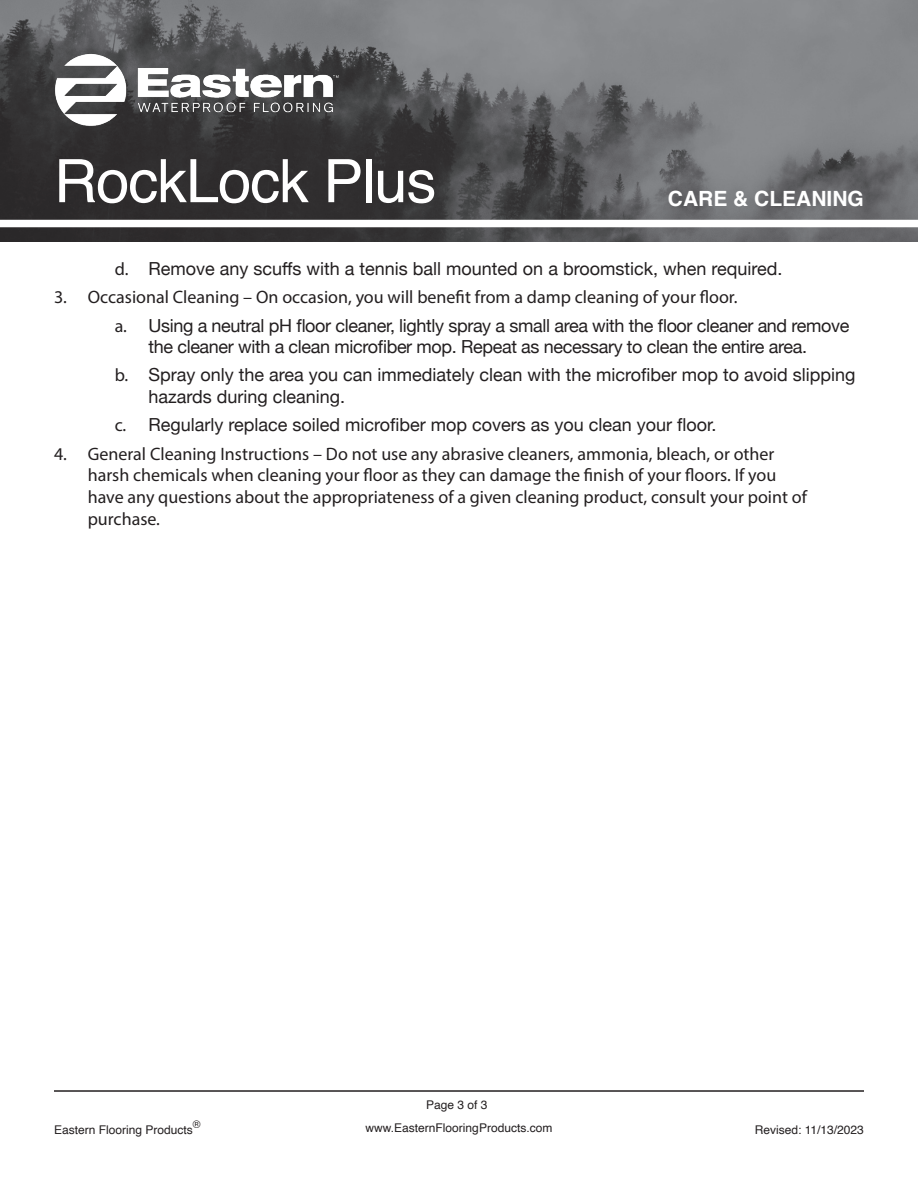
<style>
.page{position:relative;width:918px;height:1188px;background:#fff}
.page>*{position:absolute;margin:0;border:0;box-sizing:border-box;transform-origin:0 0}
.t1{font:60px "Helvetica";letter-spacing:-.02em;color:#fff}
.t2{font:700 21px "Helvetica";color:#fff}
.t3{font:18px/21.6px "Myriad Pro";color:#231f20}
.t4{font:18px/21.6px "Helvetica Neue";color:#231f20}
.t5{font:18px/21.6px "Helvetica Neue";letter-spacing:-.02em;color:#231f20;text-align:center}
.t6{font:12px "Helvetica";color:#231f20}
.t7{font:10.5px "Helvetica";color:#231f20}
.s1{font-family:"Myriad Pro"}
</style>
<div class="page">
<img style="left:0;top:0;width:918px;height:242px">
<img style="left:24px;top:24px;width:340px;height:133px">
<div style="left:0;top:220px;width:918px;height:7px;background:#fff"></div>
<hr style="left:54px;top:1090px;width:810px;height:2px;background:#231f20">
<h1 class="t1" style="left:54px;top:135px;width:384px">RockLock Plus</h1>
<p class="t2" style="left:668px;top:186px;width:197px">CARE &amp; CLEANING</p>
<p class="t4" style="left:115px;top:259px;width:669px"><span class="s1">d.</span> Remove any scuffs with a tennis ball mounted on a broomstick, when required.</p>
<p class="t3" style="left:54px;top:286px;width:685px">3. Occasional Cleaning – On occasion, you will benefit from a damp cleaning of your floor.</p>
<p class="t5" style="left:115px;top:315px;width:736px"><span class="s1">a.</span> Using a neutral pH floor cleaner, lightly spray a small area with the floor cleaner and remove the cleaner with a clean microfiber mop. Repeat as necessary to clean the entire area.</p>
<p class="t4" style="left:148px;top:365px;width:709px;text-indent:-34px"><span class="s1">b.</span> Spray only the area you can immediately clean with the microfiber mop to avoid slipping hazards during cleaning.</p>
<p class="t4" style="left:115px;top:415px;width:603px"><span class="s1">c.</span> Regularly replace soiled microfiber mop covers as you clean your floor.</p>
<p class="t3" style="left:88px;top:443px;width:721px;text-indent:-34px">4. General Cleaning Instructions – Do not use any abrasive cleaners, ammonia, bleach, or other harsh chemicals when cleaning your floor as they can damage the finish of your floors. If you have any questions about the appropriateness of a given cleaning product, consult your point of purchase.</p>
<p class="t6" style="left:426px;top:1095px;width:63px">Page 3 of 3</p>
<p class="t7" style="left:193px;top:1116px;width:9px">®</p>
<p class="t6" style="left:366px;top:1118px;width:188px">www.EasternFlooringProducts.com</p>
<p class="t6" style="left:54px;top:1121px;width:140px">Eastern Flooring Products</p>
<p class="t6" style="left:755px;top:1121px;width:111px">Revised: 11/13/2023</p>
</div>
